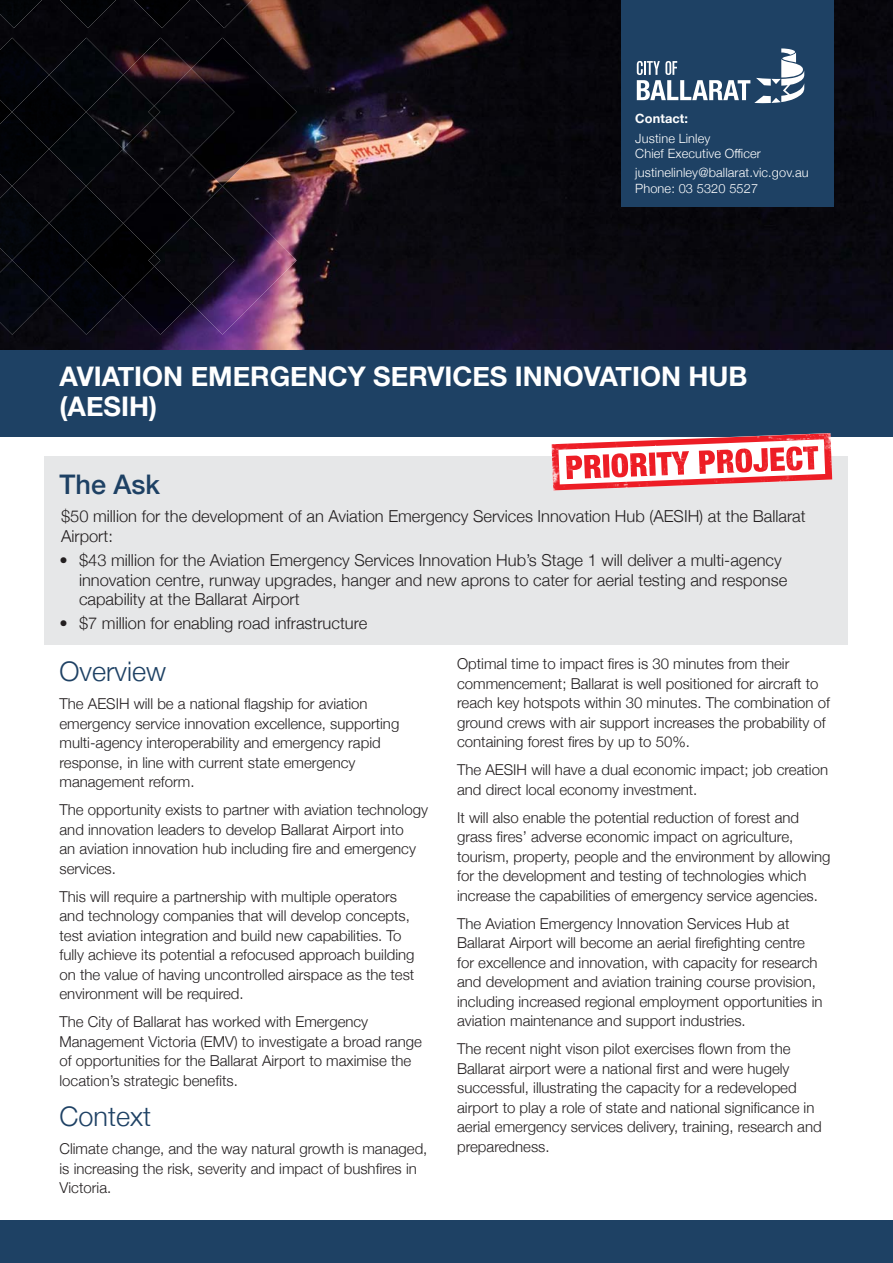
<style>
.page{position:relative;width:893px;height:1263px;background:#fff}
.page>*{position:absolute;margin:0;border:0;box-sizing:border-box;transform-origin:0 0}
.t1{font:700 27px/30px "Helvetica Neue";color:#fff}
.t2{font:300 27px "Helvetica Neue";color:#1e4164}
.t3{font:500 27px "Helvetica Neue";color:#1e4164}
.t4{font:300 16.5px/19.8px "Helvetica Neue";color:#231f20}
.t5{font:300 15px/19.5px "Helvetica Neue";color:#231f20}
.t6{font:300 12.75px/15.3px "Helvetica Neue";letter-spacing:.01em;color:#fff}
.t7{font:700 12.75px "Helvetica Neue";letter-spacing:.01em;color:#fff}
</style>
<div class="page">
<img style="left:0;top:0;width:893px;height:351px">
<div style="left:45px;top:456px;width:803px;height:188px;background:#e6e7e8"></div>
<div style="left:0;top:1220px;width:893px;height:43px;background:#1e4164"></div>
<img style="left:0;top:38px;width:297px;height:297px">
<img style="left:12px;top:223px;width:142px;height:74px">
<img style="left:0;top:247px;width:12px;height:27px">
<img style="left:154px;top:217px;width:80px;height:86px">
<svg style="left:148px;top:254px;width:12px;height:12px"></svg>
<img style="left:12px;top:75px;width:142px;height:74px">
<img style="left:154px;top:69px;width:80px;height:86px">
<svg style="left:148px;top:106px;width:12px;height:12px"></svg>
<img style="left:0;top:98px;width:12px;height:28px">
<div style="left:58px;top:0;width:60px;height:28px;background:#040308"></div>
<svg style="left:44px;top:0;width:7px;height:13px"></svg>
<img style="left:0;top:0;width:44px;height:28px">
<div style="left:132px;top:0;width:60px;height:28px;background:#050409"></div>
<img style="left:194px;top:0;width:60px;height:28px">
<div style="left:621px;top:0;width:212px;height:207px;background:#1e4164"></div>
<svg style="left:637px;top:48px;width:167px;height:55px"></svg>
<div style="left:0;top:351px;width:893px;height:86px;background:#1e4164"></div>
<img style="left:551px;top:433px;width:281px;height:57px">
<p class="t7" style="left:635px;top:111px;width:54px">Contact:</p>
<p class="t6" style="left:635px;top:130px;width:127px">Justine Linley<br>Chief Executive Officer</p>
<p class="t6" style="left:635px;top:165px;width:175px">justinelinley@ballarat.vic.gov.au<br>Phone: 03 5320 5527</p>
<h1 class="t1" style="left:60px;top:361px;width:690px">AVIATION EMERGENCY SERVICES INNOVATION HUB (AESIH)</h1>
<h1 class="t3" style="left:60px;top:467px;width:102px">The Ask</h1>
<p class="t4" style="left:61px;top:506px;width:746px">$50 million for the development of an Aviation Emergency Services Innovation Hub (AESIH) at the Ballarat<br>Airport:</p>
<p class="t4" style="left:79px;top:550px;width:710px;text-indent:-19px">• $43 million for the Aviation Emergency Services Innovation Hub’s Stage 1 will deliver a multi-agency innovation centre, runway upgrades, hanger and new aprons to cater for aerial testing and response capability at the Ballarat Airport</p>
<p class="t4" style="left:60px;top:613px;width:309px">• $7 million for enabling road infrastructure</p>
<h1 class="t2" style="left:60px;top:655px;width:108px">Overview</h1>
<p class="t5" style="left:60px;top:694px;width:341px">The AESIH will be a national flagship for aviation emergency service innovation excellence, supporting multi-agency interoperability and emergency rapid response, in line with current state emergency management reform.</p>
<p class="t5" style="left:60px;top:800px;width:370px">The opportunity exists to partner with aviation technology and innovation leaders to develop Ballarat Airport into<br>an aviation innovation hub including fire and emergency services.</p>
<p class="t5" style="left:60px;top:886px;width:357px">This will require a partnership with multiple operators and technology companies that will develop concepts, test aviation integration and build new capabilities. To fully achieve its potential a refocused approach building on the value of having uncontrolled airspace as the test environment will be required.</p>
<p class="t5" style="left:60px;top:1012px;width:364px">The City of Ballarat has worked with Emergency Management Victoria (EMV) to investigate a broad range of opportunities for the Ballarat Airport to maximise the location’s strategic benefits.</p>
<h1 class="t2" style="left:60px;top:1100px;width:93px">Context</h1>
<p class="t5" style="left:60px;top:1139px;width:369px">Climate change, and the way natural growth is managed, is increasing the risk, severity and impact of bushfires in<br>Victoria.</p>
<p class="t5" style="left:457px;top:654px;width:374px">Optimal time to impact fires is 30 minutes from their commencement; Ballarat is well positioned for aircraft to reach key hotspots within 30 minutes. The combination of ground crews with air support increases the probability of containing forest fires by up to 50%.</p>
<p class="t5" style="left:457px;top:760px;width:372px">The AESIH will have a dual economic impact; job creation and direct local economy investment.</p>
<p class="t5" style="left:457px;top:807px;width:375px">It will also enable the potential reduction of forest and grass fires’ adverse economic impact on agriculture, tourism, property, people and the environment by allowing for the development and testing of technologies which increase the capabilities of emergency service agencies.</p>
<p class="t5" style="left:457px;top:913px;width:367px">The Aviation Emergency Innovation Services Hub at Ballarat Airport will become an aerial firefighting centre for excellence and innovation, with capacity for research and development and aviation training course provision, including increased regional employment opportunities in aviation maintenance and support industries.</p>
<p class="t5" style="left:457px;top:1039px;width:366px">The recent night vison pilot exercises flown from the Ballarat airport were a national first and were hugely successful, illustrating the capacity for a redeveloped airport to play a role of state and national significance in aerial emergency services delivery, training, research and preparedness.</p>
</div>
